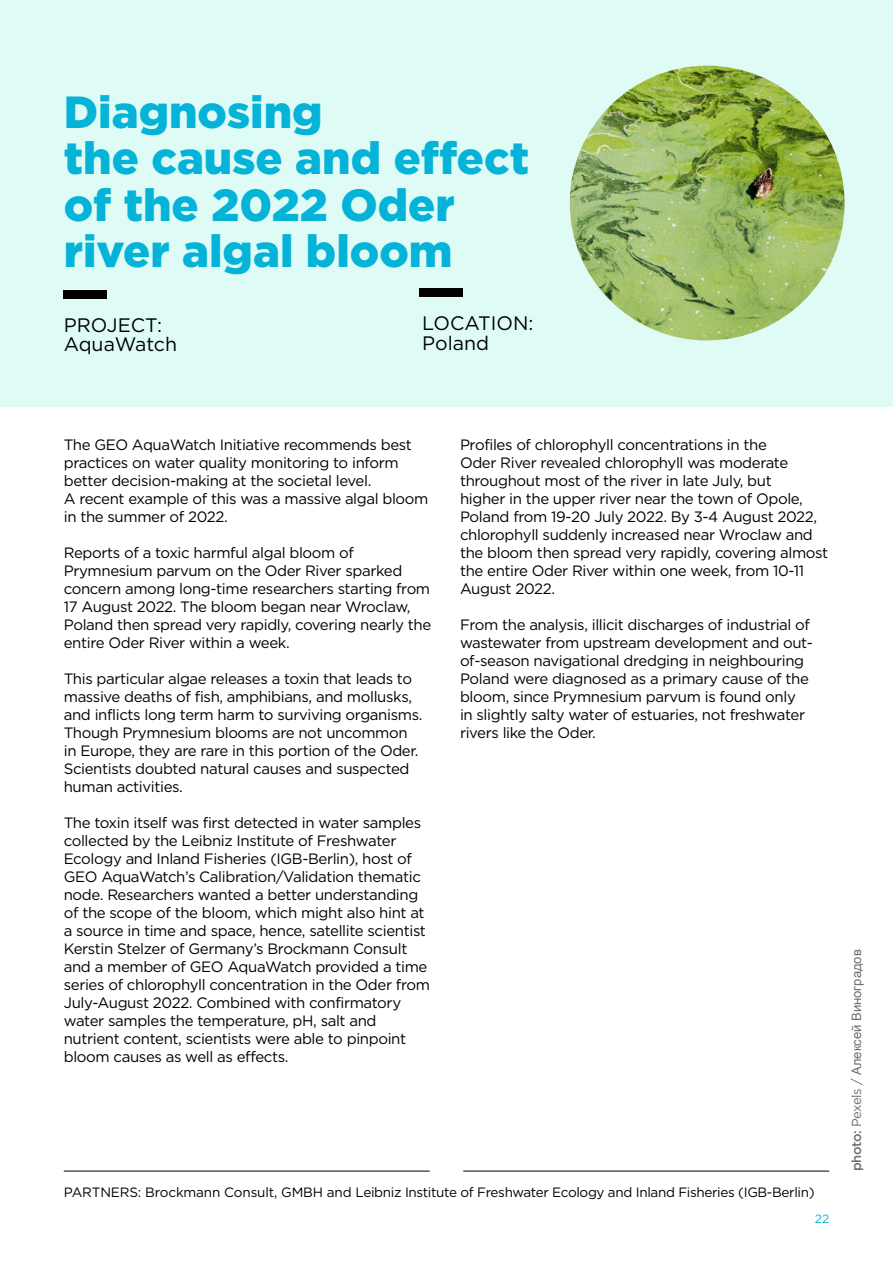
<style>
.page{position:relative;width:893px;height:1263px;background:#fff}
.page>*{position:absolute;margin:0;border:0;box-sizing:border-box;transform-origin:0 0}
.t1{font:900 71.85px "Gotham";color:#000}
.t2{font:900 45px/46.5px "Gotham";color:#04b3d7}
.t3{font:19.5px/19.5px "Gotham";color:#000}
.t4{font:15px/18px "Gotham";letter-spacing:-.025em;color:#000}
.t5{font:13.5px "Gotham";letter-spacing:-.025em;color:#000}
.t6{font:13.05px "Arial Unicode MS";color:#6d6e71}
.t7{font:12px "Gotham";color:#0db3d9}
.s1{font-family:"Gotham";font-weight:500}
.s2{font-family:"Gotham"}
</style>
<div class="page">
<div style="left:0;top:0;width:893px;height:407px;background:#defcf5"></div>
<img style="left:570px;top:66px;width:274px;height:274px;border-radius:137px">
<hr style="left:64px;top:1171px;width:366px;height:1px;background:#000">
<hr style="left:463px;top:1171px;width:366px;height:1px;background:#000">
<h2 class="t2" style="left:64px;top:87px;width:467px">Diagnosing<br>the cause and effect of the 2022 Oder river algal bloom</h2>
<h1 class="t1" style="left:64px;top:220px;width:45px">_</h1>
<h1 class="t1" style="left:420px;top:219px;width:45px">_</h1>
<h3 class="t3" style="left:64px;top:315px;width:115px">PROJECT:<br>AquaWatch</h3>
<h3 class="t3" style="left:422px;top:313px;width:113px">LOCATION:<br>Poland</h3>
<p class="t4" style="left:64px;top:436px;width:366px">The GEO AquaWatch Initiative recommends best practices on water quality monitoring to inform better decision-making at the societal level.<br>A recent example of this was a massive algal bloom in the summer of 2022.</p>
<p class="t4" style="left:64px;top:544px;width:369px">Reports of a toxic harmful algal bloom of Prymnesium parvum on the Oder River sparked concern among long-time researchers starting from 17 August 2022. The bloom began near Wroclaw, Poland then spread very rapidly, covering nearly the entire Oder River within a week.</p>
<p class="t4" style="left:64px;top:670px;width:360px">This particular algae releases a toxin that leads to massive deaths of fish, amphibians, and mollusks, and inflicts long term harm to surviving organisms.<br>Though Prymnesium blooms are not uncommon in Europe, they are rare in this portion of the Oder.<br>Scientists doubted natural causes and suspected human activities.</p>
<p class="t4" style="left:64px;top:814px;width:368px">The toxin itself was first detected in water samples collected by the Leibniz Institute of Freshwater Ecology and Inland Fisheries (IGB-Berlin), host of GEO AquaWatch’s Calibration/Validation thematic node. Researchers wanted a better understanding of the scope of the bloom, which might also hint at a source in time and space, hence, satellite scientist Kerstin Stelzer of Germany’s Brockmann Consult and a member of GEO AquaWatch provided a time series of chlorophyll concentration in the Oder from July-August 2022. Combined with confirmatory water samples the temperature, pH, salt and nutrient content, scientists were able to pinpoint bloom causes as well as effects.</p>
<p class="t4" style="left:460px;top:436px;width:370px">Profiles of chlorophyll concentrations in the<br>Oder River revealed chlorophyll was moderate throughout most of the river in late July, but<br>higher in the upper river near the town of Opole, Poland from 19-20 July 2022. By 3-4 August 2022, chlorophyll suddenly increased near Wroclaw and the bloom then spread very rapidly, covering almost the entire Oder River within one week, from 10-11<br>August 2022.</p>
<p class="t4" style="left:460px;top:616px;width:355px">From the analysis, illicit discharges of industrial of wastewater from upstream development and out&shy;of-season navigational dredging in neighbouring Poland were diagnosed as a primary cause of the bloom, since Prymnesium parvum is found only<br>in slightly salty water of estuaries, not freshwater rivers like the Oder.</p>
<p class="t5" style="left:64px;top:1185px;width:752px">PARTNERS: Brockmann Consult, GMBH and Leibniz Institute of Freshwater Ecology and Inland Fisheries (IGB-Berlin)</p>
<p class="t7" style="left:815px;top:1212px;width:16px">22</p>
<p class="t6" style="left:847px;top:1171px;width:224px;rotate:-90deg"><span class="s1">photo:</span> <span class="s2">Pexels /</span> Алексей Виноградов</p>
</div>
